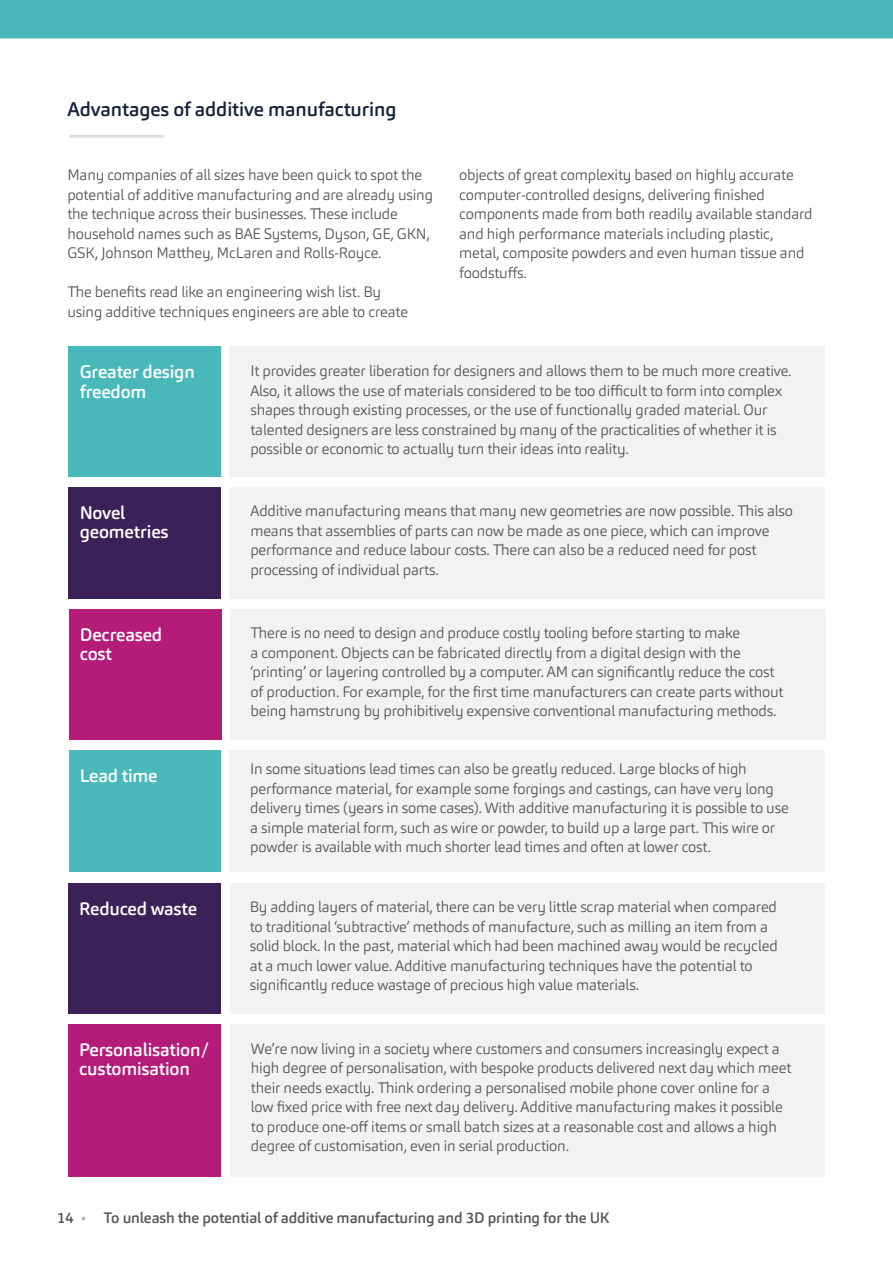
<style>
.page{position:relative;width:893px;height:1263px;background:#fff}
.page>*{position:absolute;margin:0;border:0;box-sizing:border-box;transform-origin:0 0}
.t1{font:500 19.5px "Carnas";letter-spacing:-.005em;color:#16233c}
.t2{font:500 18px/19.5px "Carnas";letter-spacing:-.01em;color:#fff}
.t3{font:300 15px/19.5px "Carnas";letter-spacing:-.01em;color:#575756}
.t4{font:500 15px "Carnas";letter-spacing:-.01em;color:#575756}
.s1{font-size:13.5px;color:#b3b2b2}
</style>
<div class="page">
<hr style="left:71px;top:135px;width:92px;height:3px;background:#dcdcdc">
<div style="left:230px;top:347px;width:595px;height:130px;background:#f2f2f2"></div>
<div style="left:69px;top:347px;width:152px;height:130px;background:#48b8ba"></div>
<div style="left:230px;top:487px;width:595px;height:111px;background:#f2f2f2"></div>
<div style="left:69px;top:487px;width:152px;height:111px;background:#3b2157"></div>
<div style="left:230px;top:609px;width:595px;height:130px;background:#f2f2f2"></div>
<div style="left:69px;top:609px;width:152px;height:130px;background:#b51c7a"></div>
<div style="left:229px;top:750px;width:596px;height:122px;background:#f2f2f2"></div>
<div style="left:69px;top:750px;width:152px;height:122px;background:#48b8ba"></div>
<div style="left:230px;top:883px;width:594px;height:130px;background:#f2f2f2"></div>
<div style="left:69px;top:883px;width:152px;height:130px;background:#3b2157"></div>
<div style="left:230px;top:1024px;width:594px;height:152px;background:#f2f2f2"></div>
<div style="left:69px;top:1024px;width:152px;height:152px;background:#b51c7a"></div>
<div style="left:0;top:0;width:893px;height:38px;background:#4ab8ba"></div>
<h1 class="t1" style="left:67px;top:96px;width:331px">Advantages of additive manufacturing</h1>
<p class="t3" style="left:67px;top:165px;width:367px">Many companies of all sizes have been quick to spot the potential of additive manufacturing and are already using the technique across their businesses. These include household names such as BAE Systems, Dyson, GE, GKN, GSK, Johnson Matthey, McLaren and Rolls-Royce.</p>
<p class="t3" style="left:67px;top:282px;width:342px">The benefits read like an engineering wish list. By using additive techniques engineers are able to create</p>
<p class="t3" style="left:459px;top:165px;width:355px">objects of great complexity based on highly accurate computer-controlled designs, delivering finished components made from both readily available standard and high performance materials including plastic, metal, composite powders and even human tissue and foodstuffs.</p>
<p class="t2" style="left:80px;top:362px;width:117px">Greater design freedom</p>
<p class="t3" style="left:250px;top:361px;width:543px">It provides greater liberation for designers and allows them to be much more creative.<br>Also, it allows the use of materials considered to be too difficult to form into complex shapes through existing processes, or the use of functionally graded material. Our talented designers are less constrained by many of the practicalities of whether it is possible or economic to actually turn their ideas into reality.</p>
<p class="t2" style="left:80px;top:503px;width:90px">Novel geometries</p>
<p class="t3" style="left:250px;top:501px;width:544px">Additive manufacturing means that many new geometries are now possible. This also means that assemblies of parts can now be made as one piece, which can improve performance and reduce labour costs. There can also be a reduced need for post processing of individual parts.</p>
<p class="t2" style="left:80px;top:624px;width:84px">Decreased cost</p>
<p class="t3" style="left:251px;top:623px;width:534px">There is no need to design and produce costly tooling before starting to make<br>a component. Objects can be fabricated directly from a digital design with the ‘printing’ or layering controlled by a computer. AM can significantly reduce the cost of production. For example, for the first time manufacturers can create parts without being hamstrung by prohibitively expensive conventional manufacturing methods.</p>
<p class="t2" style="left:80px;top:766px;width:79px">Lead time</p>
<p class="t3" style="left:250px;top:759px;width:540px">In some situations lead times can also be greatly reduced. Large blocks of high performance material, for example some forgings and castings, can have very long delivery times (years in some cases). With additive manufacturing it is possible to use a simple material form, such as wire or powder, to build up a large part. This wire or powder is available with much shorter lead times and often at lower cost.</p>
<p class="t2" style="left:79px;top:898px;width:119px">Reduced waste</p>
<p class="t3" style="left:250px;top:897px;width:529px">By adding layers of material, there can be very little scrap material when compared to traditional ‘subtractive’ methods of manufacture, such as milling an item from a solid block. In the past, material which had been machined away would be recycled at a much lower value. Additive manufacturing techniques have the potential to significantly reduce wastage of precious high value materials.</p>
<p class="t2" style="left:79px;top:1040px;width:131px">Personalisation/ customisation</p>
<p class="t3" style="left:251px;top:1038px;width:542px">We’re now living in a society where customers and consumers increasingly expect a high degree of personalisation, with bespoke products delivered next day which meet their needs exactly. Think ordering a personalised mobile phone cover online for a low fixed price with free next day delivery. Additive manufacturing makes it possible to produce one-off items or small batch sizes at a reasonable cost and allows a high degree of customisation, even in serial production.</p>
<p class="t4" style="left:57px;top:1208px;width:554px">14 <span class="s1">•</span> To unleash the potential of additive manufacturing and 3D printing for the UK</p>
</div>
